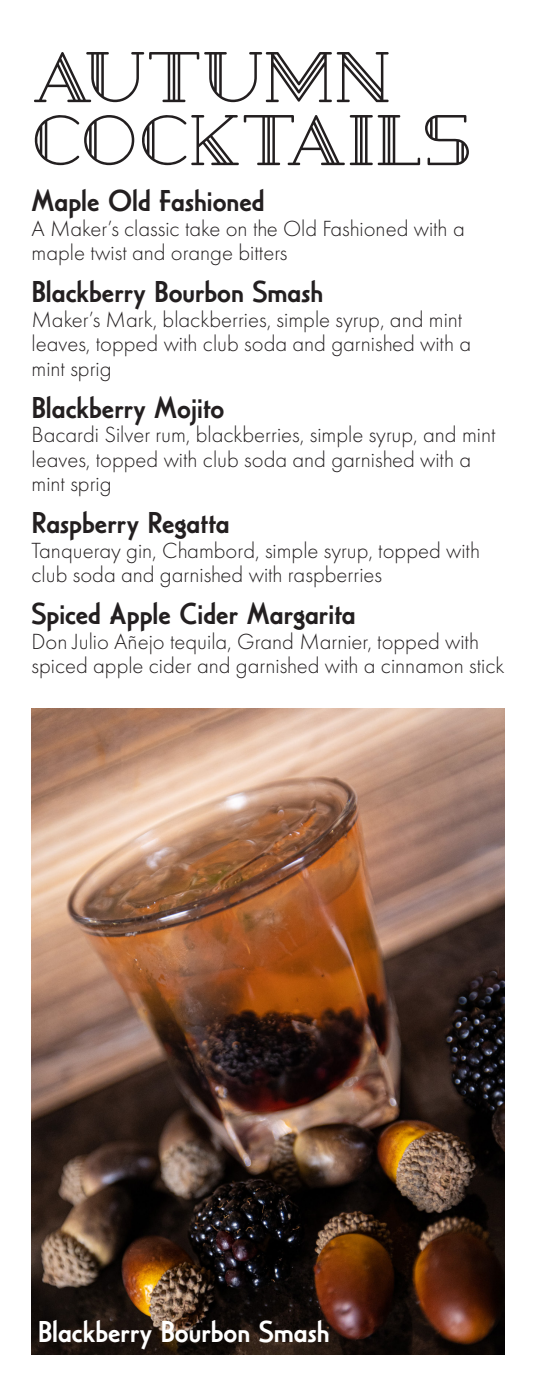
<style>
.page{position:relative;width:536px;height:1386px;background:#fff}
.page>*{position:absolute;margin:0;border:0;box-sizing:border-box;transform-origin:0 0}
.t1{font:71.75px/63px "Magnate";color:#231f20}
.t2{font:500 31.5px "Casablanca URW";color:#231f20}
.t3{font:500 31.5px "Casablanca URW";color:#fff}
.t4{font:300 22.75px/24.5px "Futura PT";color:#231f20}
</style>
<div class="page">
<img style="left:32px;top:709px;width:472px;height:645px">
<p class="t1" style="left:32px;top:41px;width:441px">AUTUMN<br>COCKTAILS</p>
<p class="t2" style="left:32px;top:183px;width:235px">Maple Old Fashioned</p>
<p class="t4" style="left:32px;top:216px;width:434px">A Maker’s classic take on the Old Fashioned with a maple twist and orange bitters</p>
<p class="t2" style="left:32px;top:274px;width:293px">Blackberry Bourbon Smash</p>
<p class="t4" style="left:32px;top:307px;width:441px">Maker’s Mark, blackberries, simple syrup, and mint leaves, topped with club soda and garnished with a mint sprig</p>
<p class="t2" style="left:32px;top:390px;width:194px">Blackberry Mojito</p>
<p class="t4" style="left:32px;top:423px;width:465px">Bacardi Silver rum, blackberries, simple syrup, and mint leaves, topped with club soda and garnished with a mint sprig</p>
<p class="t2" style="left:32px;top:505px;width:199px">Raspberry Regatta</p>
<p class="t4" style="left:32px;top:538px;width:450px">Tanqueray gin, Chambord, simple syrup, topped with club soda and garnished with raspberries</p>
<p class="t2" style="left:32px;top:596px;width:325px">Spiced Apple Cider Margarita</p>
<p class="t4" style="left:32px;top:629px;width:474px">Don Julio Añejo tequila, Grand Marnier, topped with spiced apple cider and garnished with a cinnamon stick</p>
<p class="t3" style="left:38px;top:1314px;width:293px">Blackberry Bourbon Smash</p>
</div>
